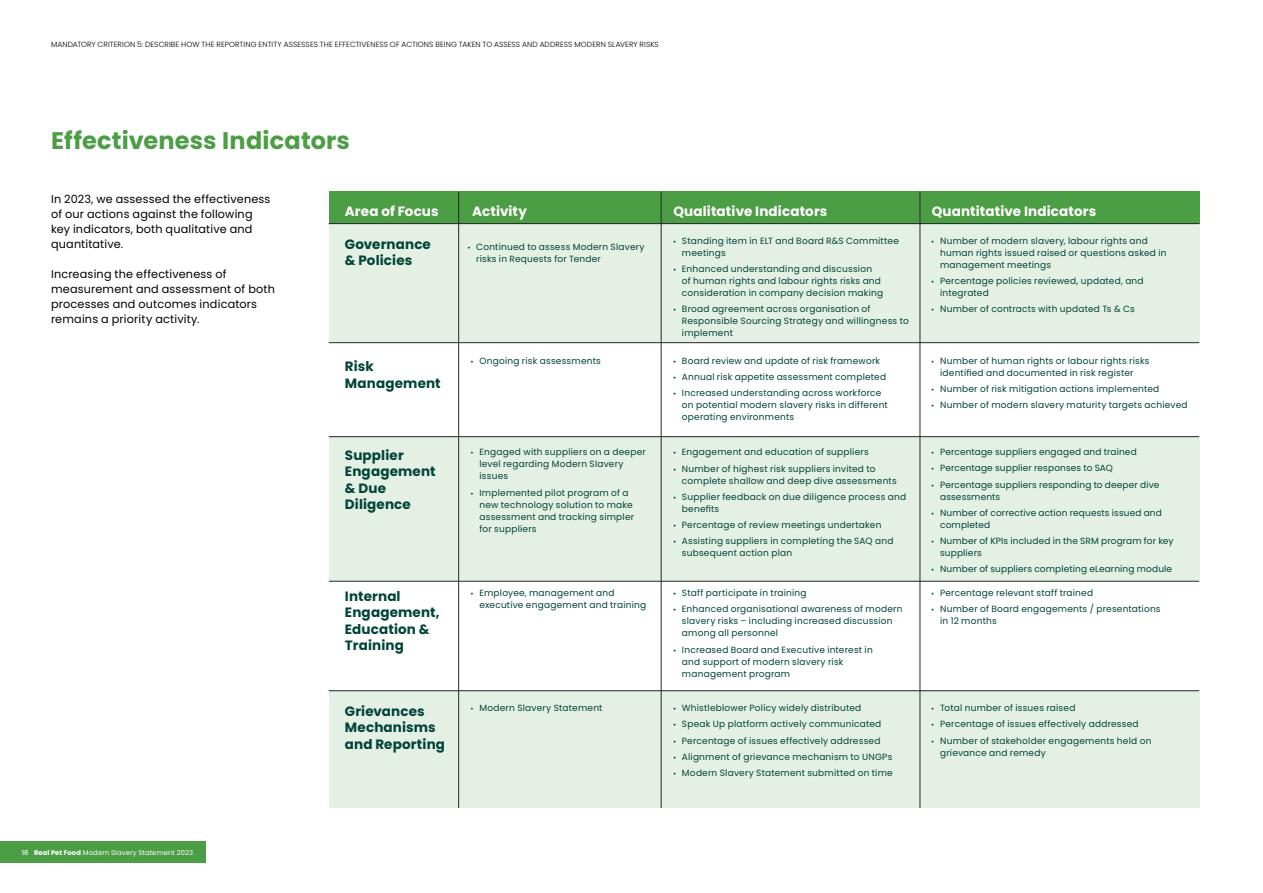
<style>
.page{position:relative;width:1263px;height:893px;background:#fff}
.page>*{position:absolute;margin:0;border:0;box-sizing:border-box;transform-origin:0 0}
.t1{font:700 24px "Poppins";letter-spacing:.005em;color:#4c9e45}
.t2{font:700 13.5px/16.5px "Poppins";letter-spacing:.01em;color:#004438}
.t3{font:700 13.5px "Poppins";letter-spacing:.01em;color:#fff}
.t4{font:11.25px/15px "Poppins";letter-spacing:.015em;color:#000}
.t5{font:9px/12px "Poppins";letter-spacing:.025em;color:#004438}
.t6{font:300 7.5px "Poppins";letter-spacing:.015em;color:#000}
.t7{font:6.75px "Poppins";letter-spacing:.025em;color:#fff}
.s1{font-family:"Myriad Pro"}
.s2{font-weight:500}
.s3{font-weight:700}
</style>
<div class="page">
<div style="left:0;top:841px;width:206px;height:22px;background:#4c9e45"></div>
<div style="left:329px;top:691px;width:870px;height:117px;background:#e4f0e3"></div>
<div style="left:329px;top:436px;width:870px;height:145px;background:#e4f0e3"></div>
<div style="left:329px;top:223px;width:870px;height:119px;background:#e4f0e3"></div>
<div style="left:329px;top:191px;width:870px;height:33px;background:#4c9e45"></div>
<hr style="left:458px;top:191px;width:1px;height:617px;background:#24272a">
<hr style="left:661px;top:191px;width:1px;height:617px;background:#24272a">
<hr style="left:919px;top:191px;width:1px;height:617px;background:#24272a">
<hr style="left:329px;top:223px;width:870px;height:1px;background:#24272a">
<hr style="left:329px;top:342px;width:870px;height:1px;background:#24272a">
<hr style="left:329px;top:436px;width:870px;height:1px;background:#24272a">
<hr style="left:329px;top:581px;width:870px;height:1px;background:#24272a">
<hr style="left:329px;top:690px;width:870px;height:1px;background:#24272a">
<p class="t6" style="left:51px;top:40px;width:609px">MANDATORY CRITERION 5: DESCRIBE HOW THE REPORTING ENTITY ASSESSES THE EFFECTIVENESS OF ACTIONS BEING TAKEN TO ASSESS AND ADDRESS MODERN SLAVERY RISKS</p>
<h1 class="t1" style="left:51px;top:126px;width:300px">Effectiveness Indicators</h1>
<p class="t4" style="left:51px;top:192px;width:221px">In 2023, we assessed the effectiveness of our actions against the following key indicators, both qualitative and quantitative.</p>
<p class="t4" style="left:51px;top:267px;width:225px">Increasing the effectiveness of measurement and assessment of both processes and outcomes indicators remains a priority activity.</p>
<h2 class="t3" style="left:345px;top:203px;width:95px">Area of Focus</h2>
<h2 class="t2" style="left:345px;top:236px;width:88px">Governance &amp; Policies</h2>
<h2 class="t2" style="left:345px;top:358px;width:97px">Risk<br>Management</h2>
<h2 class="t2" style="left:345px;top:447px;width:92px">Supplier<br>Engagement &amp; Due<br>Diligence</h2>
<h2 class="t2" style="left:345px;top:588px;width:96px">Internal<br>Engagement,<br>Education &amp;<br>Training</h2>
<h2 class="t2" style="left:345px;top:703px;width:102px">Grievances<br>Mechanisms and Reporting</h2>
<h2 class="t3" style="left:472px;top:203px;width:56px">Activity</h2>
<h2 class="t3" style="left:673px;top:203px;width:155px">Qualitative Indicators</h2>
<h2 class="t3" style="left:932px;top:203px;width:166px">Quantitative Indicators</h2>
<p class="t5" style="left:476px;top:241px;width:170px;text-indent:-9px"><span class="s1">•</span> Continued to assess Modern Slavery risks in Requests for Tender</p>
<p class="t5" style="left:940px;top:235px;width:228px;text-indent:-9px"><span class="s1">•</span> Number of modern slavery, labour rights and human rights issued raised or questions asked in management meetings</p>
<p class="t5" style="left:940px;top:275px;width:205px;text-indent:-9px"><span class="s1">•</span> Percentage policies reviewed, updated, and integrated</p>
<p class="t5" style="left:932px;top:303px;width:205px"><span class="s1">•</span> Number of contracts with updated Ts &amp; Cs</p>
<p class="t5" style="left:682px;top:235px;width:219px;text-indent:-9px"><span class="s1">•</span> Standing item in ELT and Board R&amp;S Committee meetings</p>
<p class="t5" style="left:682px;top:263px;width:203px;text-indent:-9px"><span class="s1">•</span> Enhanced understanding and discussion of human rights and labour rights risks and consideration in company decision making</p>
<p class="t5" style="left:682px;top:303px;width:228px;text-indent:-9px"><span class="s1">•</span> Broad agreement across organisation of<br>Responsible Sourcing Strategy and willingness to implement</p>
<p class="t5" style="left:673px;top:354px;width:208px"><span class="s1">•</span> Board review and update of risk framework</p>
<p class="t5" style="left:673px;top:371px;width:214px"><span class="s1">•</span> Annual risk appetite assessment completed</p>
<p class="t5" style="left:682px;top:387px;width:207px;text-indent:-9px"><span class="s1">•</span> Increased understanding across workforce on potential modern slavery risks in different operating environments</p>
<p class="t5" style="left:940px;top:354px;width:211px;text-indent:-9px"><span class="s1">•</span> Number of human rights or labour rights risks identified and documented in risk register</p>
<p class="t5" style="left:932px;top:383px;width:229px"><span class="s1">•</span> Number of risk mitigation actions implemented</p>
<p class="t5" style="left:932px;top:399px;width:257px"><span class="s1">•</span> Number of modern slavery maturity targets achieved</p>
<p class="t5" style="left:471px;top:355px;width:131px"><span class="s1">•</span> Ongoing risk assessments</p>
<p class="t5" style="left:479px;top:446px;width:168px;text-indent:-8px"><span class="s1">•</span> Engaged with suppliers on a deeper level regarding Modern Slavery issues</p>
<p class="t5" style="left:479px;top:487px;width:156px;text-indent:-9px"><span class="s1">•</span> Implemented pilot program of a new technology solution to make assessment and tracking simpler for suppliers</p>
<p class="t5" style="left:673px;top:446px;width:197px"><span class="s1">•</span> Engagement and education of suppliers</p>
<p class="t5" style="left:682px;top:463px;width:216px;text-indent:-9px"><span class="s1">•</span> Number of highest risk suppliers invited to complete shallow and deep dive assessments</p>
<p class="t5" style="left:682px;top:491px;width:226px;text-indent:-9px"><span class="s1">•</span> Supplier feedback on due diligence process and benefits</p>
<p class="t5" style="left:673px;top:519px;width:209px"><span class="s1">•</span> Percentage of review meetings undertaken</p>
<p class="t5" style="left:682px;top:535px;width:213px;text-indent:-9px"><span class="s1">•</span> Assisting suppliers in completing the SAQ and subsequent action plan</p>
<p class="t5" style="left:932px;top:446px;width:207px"><span class="s1">•</span> Percentage suppliers engaged and trained</p>
<p class="t5" style="left:932px;top:462px;width:183px"><span class="s1">•</span> Percentage supplier responses to SAQ</p>
<p class="t5" style="left:940px;top:478px;width:221px;text-indent:-9px"><span class="s1">•</span> Percentage suppliers responding to deeper dive assessments</p>
<p class="t5" style="left:940px;top:507px;width:223px;text-indent:-9px"><span class="s1">•</span> Number of corrective action requests issued and completed</p>
<p class="t5" style="left:940px;top:535px;width:235px;text-indent:-9px"><span class="s1">•</span> Number of KPIs included in the SRM program for key suppliers</p>
<p class="t5" style="left:932px;top:563px;width:242px"><span class="s1">•</span> Number of suppliers completing eLearning module</p>
<p class="t5" style="left:479px;top:587px;width:168px;text-indent:-9px"><span class="s1">•</span> Employee, management and executive engagement and training</p>
<p class="t5" style="left:471px;top:702px;width:133px"><span class="s1">•</span> Modern Slavery Statement</p>
<p class="t5" style="left:673px;top:587px;width:135px"><span class="s1">•</span> Staff participate in training</p>
<p class="t5" style="left:682px;top:603px;width:222px;text-indent:-9px"><span class="s1">•</span> Enhanced organisational awareness of modern slavery risks – including increased discussion among all personnel</p>
<p class="t5" style="left:682px;top:644px;width:192px;text-indent:-9px"><span class="s1">•</span> Increased Board and Executive interest in and support of modern slavery risk management program</p>
<p class="t5" style="left:673px;top:702px;width:189px"><span class="s1">•</span> Whistleblower Policy widely distributed</p>
<p class="t5" style="left:673px;top:718px;width:209px"><span class="s1">•</span> Speak Up platform actively communicated</p>
<p class="t5" style="left:673px;top:734px;width:209px"><span class="s1">•</span> Percentage of issues effectively addressed</p>
<p class="t5" style="left:673px;top:751px;width:220px"><span class="s1">•</span> Alignment of grievance mechanism to UNGPs</p>
<p class="t5" style="left:673px;top:767px;width:221px"><span class="s1">•</span> Modern Slavery Statement submitted on time</p>
<p class="t5" style="left:932px;top:587px;width:163px"><span class="s1">•</span> Percentage relevant staff trained</p>
<p class="t5" style="left:940px;top:603px;width:222px;text-indent:-9px"><span class="s1">•</span> Number of Board engagements / presentations in 12 months</p>
<p class="t5" style="left:932px;top:702px;width:145px"><span class="s1">•</span> Total number of issues raised</p>
<p class="t5" style="left:932px;top:718px;width:209px"><span class="s1">•</span> Percentage of issues effectively addressed</p>
<p class="t5" style="left:940px;top:734px;width:213px;text-indent:-9px"><span class="s1">•</span> Number of stakeholder engagements held on grievance and remedy</p>
<p class="t7" style="left:22px;top:849px;width:173px"><span class="s2">16</span> <span class="s3">Real Pet Food</span> Modern Slavery Statement 2023</p>
</div>
